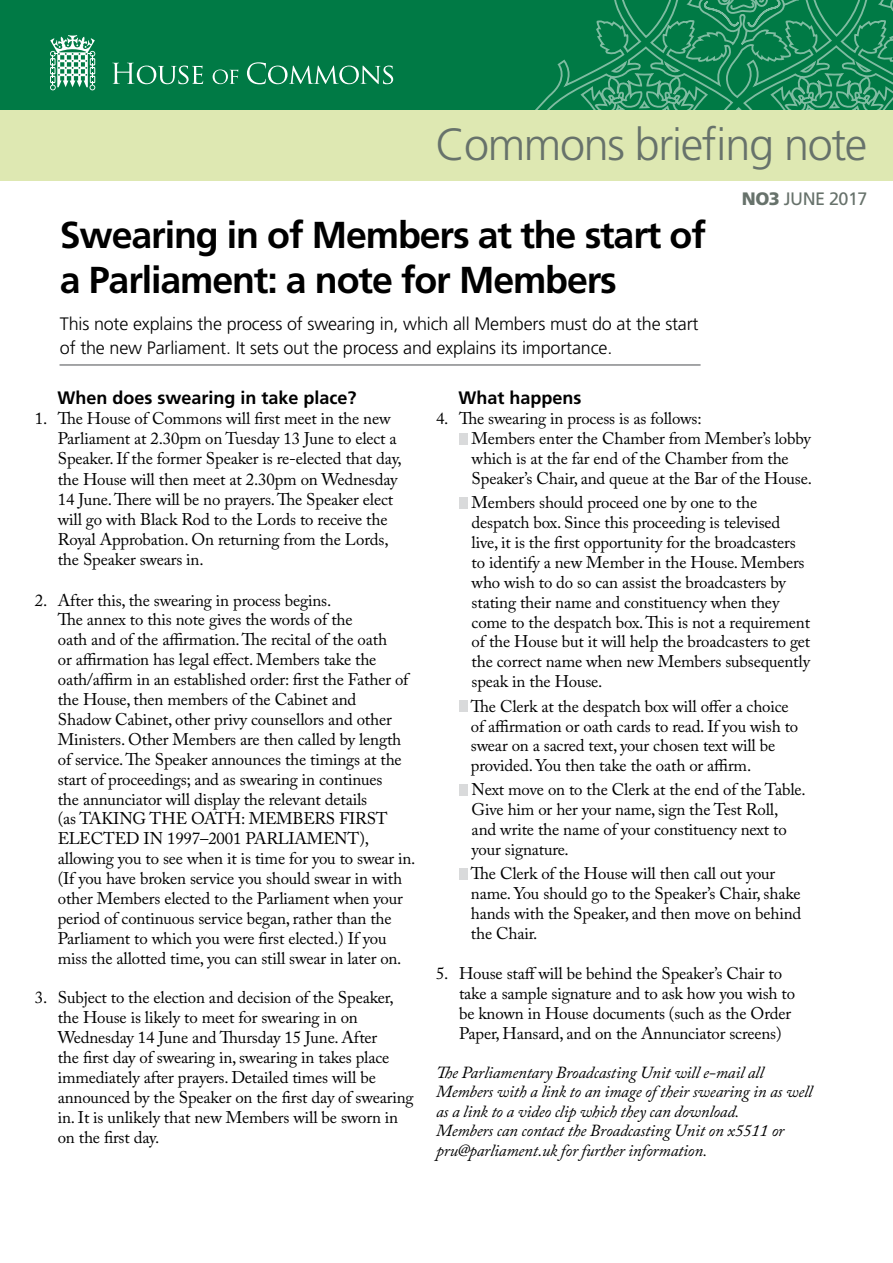
<style>
.page{position:relative;width:893px;height:1263px;background:#fff}
.page>*{position:absolute;margin:0;border:0;box-sizing:border-box;transform-origin:0 0}
.t1{font:300 45px "Frutiger LT Std";letter-spacing:-.03em;color:#67726b}
.t2{font:700 37.5px/45px "Frutiger LT Std";letter-spacing:-.03em;color:#000}
.t3{font:300 18px/24px "Frutiger LT Std";letter-spacing:-.01em;color:#000}
.t4{font:700 18px "Frutiger LT Std";color:#000}
.t5{font:18px "Frutiger LT Std";letter-spacing:-.03em;color:#67726b}
.t6{font:16.8px/20px "Adobe Caslon Pro";letter-spacing:-.01em;color:#000}
.t7{font:italic 16.8px/19.5px "Adobe Caslon Pro";letter-spacing:-.01em;color:#000}
.s1{font-weight:900}
</style>
<div class="page">
<div style="left:459px;top:433px;width:9px;height:11px;background:#d9dadb"></div>
<div style="left:459px;top:497px;width:9px;height:11px;background:#d9dadb"></div>
<div style="left:459px;top:700px;width:9px;height:12px;background:#d9dadb"></div>
<div style="left:459px;top:784px;width:9px;height:11px;background:#d9dadb"></div>
<div style="left:459px;top:868px;width:9px;height:11px;background:#d9dadb"></div>
<div style="left:0;top:108px;width:893px;height:73px;background:#dee8b2"></div>
<div style="left:0;top:0;width:893px;height:109px;background:#007a45"></div>
<svg style="left:536px;top:0;width:357px;height:109px"></svg>
<svg style="left:50px;top:35px;width:45px;height:55px"></svg>
<svg style="left:112px;top:63px;width:91px;height:21px"></svg>
<svg style="left:213px;top:70px;width:25px;height:14px"></svg>
<svg style="left:247px;top:62px;width:146px;height:22px"></svg>
<hr style="left:60px;top:364px;width:641px;height:2px;background:#87888a">
<h1 class="t1" style="left:435px;top:119px;width:433px">Commons briefing note</h1>
<h2 class="t2" style="left:60px;top:213px;width:648px">Swearing in of Members at the start of a Parliament: a note for Members</h2>
<p class="t3" style="left:60px;top:312px;width:640px">This note explains the process of swearing in, which all Members must do at the start of the new Parliament. It sets out the process and explains its importance.</p>
<p class="t5" style="left:742px;top:188px;width:127px"><span class="s1">NO3</span> JUNE 2017</p>
<p class="t4" style="left:57px;top:387px;width:301px">When does swearing in take place?</p>
<p class="t6" style="left:58px;top:408px;width:345px;text-indent:-23px">1. The House of Commons will first meet in the new Parliament at 2.30pm on Tuesday 13 June to elect a Speaker. If the former Speaker is re-elected that day, the House will then meet at 2.30pm on Wednesday 14 June. There will be no prayers. The Speaker elect will go with Black Rod to the Lords to receive the Royal Approbation. On returning from the Lords, the Speaker swears in.</p>
<p class="t6" style="left:58px;top:590px;width:359px;text-indent:-23px">2. After this, the swearing in process begins.<br>The annex to this note gives the words of the<br>oath and of the affirmation. The recital of the oath<br>or affirmation has legal effect. Members take the oath/affirm in an established order: first the Father of the House, then members of the Cabinet and<br>Shadow Cabinet, other privy counsellors and other Ministers. Other Members are then called by length of service. The Speaker announces the timings at the start of proceedings; and as swearing in continues<br>the annunciator will display the relevant details<br>(as TAKING THE OATH: MEMBERS FIRST ELECTED IN 1997–2001 PARLIAMENT), allowing you to see when it is time for you to swear in. (If you have broken service you should swear in with other Members elected to the Parliament when your period of continuous service began, rather than the Parliament to which you were first elected.) If you miss the allotted time, you can still swear in later on.</p>
<p class="t6" style="left:58px;top:988px;width:357px;text-indent:-23px">3. Subject to the election and decision of the Speaker, the House is likely to meet for swearing in on Wednesday 14 June and Thursday 15 June. After<br>the first day of swearing in, swearing in takes place immediately after prayers. Detailed times will be announced by the Speaker on the first day of swearing in. It is unlikely that new Members will be sworn in on the first day.</p>
<p class="t4" style="left:459px;top:387px;width:125px">What happens</p>
<p class="t6" style="left:472px;top:408px;width:342px;text-indent:-36px">4. The swearing in process is as follows:<br>Members enter the Chamber from Member’s lobby which is at the far end of the Chamber from the Speaker’s Chair, and queue at the Bar of the House.</p>
<p class="t6" style="left:472px;top:492px;width:340px">Members should proceed one by one to the despatch box. Since this proceeding is televised live, it is the first opportunity for the broadcasters to identify a new Member in the House. Members who wish to do so can assist the broadcasters by stating their name and constituency when they come to the despatch box. This is not a requirement of the House but it will help the broadcasters to get the correct name when new Members subsequently speak in the House.</p>
<p class="t6" style="left:471px;top:696px;width:329px">The Clerk at the despatch box will offer a choice of affirmation or oath cards to read. If you wish to swear on a sacred text, your chosen text will be provided. You then take the oath or affirm.</p>
<p class="t6" style="left:472px;top:780px;width:336px">Next move on to the Clerk at the end of the Table.<br>Give him or her your name, sign the Test Roll, and write the name of your constituency next to your signature.</p>
<p class="t6" style="left:471px;top:863px;width:332px">The Clerk of the House will then call out your name. You should go to the Speaker’s Chair, shake hands with the Speaker, and then move on behind the Chair.</p>
<p class="t6" style="left:459px;top:963px;width:338px;text-indent:-23px">5. House staff will be behind the Speaker’s Chair to take a sample signature and to ask how you wish to be known in House documents (such as the Order Paper, Hansard, and on the Annunciator screens)</p>
<p class="t7" style="left:436px;top:1062px;width:378px">The Parliamentary Broadcasting Unit will e-mail all Members with a link to an image of their swearing in as well as a link to a video clip which they can download.<br>Members can contact the Broadcasting Unit on x5511 or pru@parliament.uk for further information.</p>
</div>
